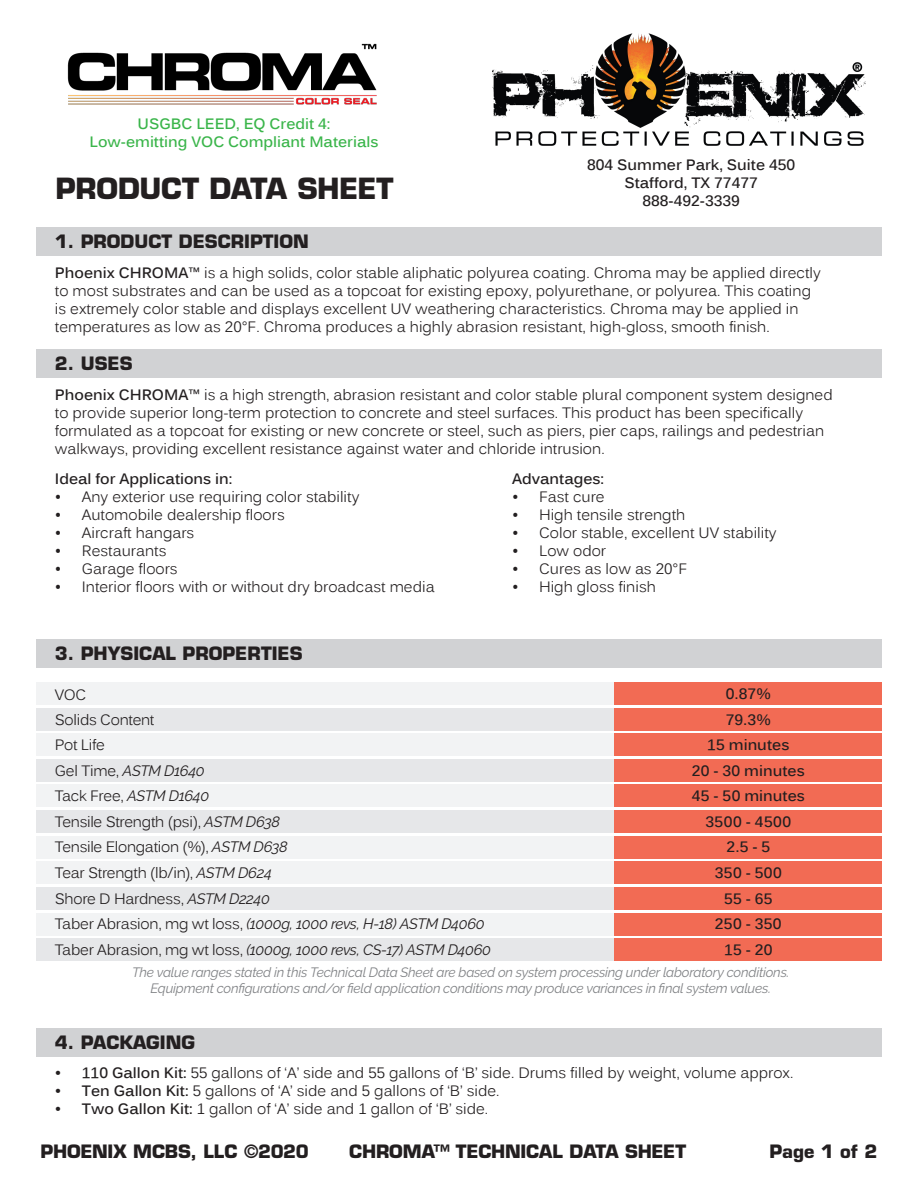
<style>
.page{position:relative;width:918px;height:1188px;background:#fff}
.page>*{position:absolute;margin:0;border:0;box-sizing:border-box;transform-origin:0 0}
.t1{font:700 28.5px "Eurostile LT Std";letter-spacing:-.015em;color:#231f20}
.t2{font:700 18px "Eurostile LT Std";color:#231f20}
.t3{font:15px/18px "Kalinga";color:#231f20}
.t4{font:700 15px "Kalinga";color:#231f20}
.t5{font:italic 15px "Raleway";letter-spacing:-.025em;color:#231f20}
.t6{font:15px "Kalinga";letter-spacing:-.02em;color:#231f20}
.t7{font:700 15px "Kalinga";color:#3ab54a}
.t8{font:15px "Kalinga";letter-spacing:-.025em;color:#231f20}
.t9{font:700 15px "Kalinga";letter-spacing:.03em;color:#231f20}
.t10{font:italic 13.5px "Raleway";letter-spacing:-.015em;color:#808285}
.s1{font-weight:700}
.s2{font-family:"Raleway";font-style:italic}
.s3{font-family:"Kalinga";font-style:normal}
</style>
<div class="page">
<img style="left:492px;top:33px;width:374px;height:113px">
<div style="left:36px;top:227px;width:846px;height:29px;background:#d1d2d4"></div>
<div style="left:36px;top:349px;width:846px;height:29px;background:#d1d2d4"></div>
<div style="left:36px;top:683px;width:846px;height:22px;background:#f2f3f4"></div>
<div style="left:36px;top:734px;width:846px;height:22px;background:#f2f3f4"></div>
<div style="left:36px;top:785px;width:846px;height:22px;background:#f2f3f4"></div>
<div style="left:36px;top:836px;width:846px;height:22px;background:#f2f3f4"></div>
<div style="left:36px;top:861px;width:846px;height:23px;background:#f2f3f4"></div>
<div style="left:36px;top:913px;width:846px;height:22px;background:#f2f3f4"></div>
<div style="left:36px;top:938px;width:846px;height:23px;background:#e6e7e9"></div>
<div style="left:36px;top:759px;width:846px;height:23px;background:#e6e7e9"></div>
<div style="left:36px;top:810px;width:846px;height:23px;background:#e6e7e9"></div>
<div style="left:36px;top:887px;width:846px;height:23px;background:#e6e7e9"></div>
<div style="left:36px;top:708px;width:846px;height:23px;background:#e6e7e9"></div>
<div style="left:615px;top:683px;width:267px;height:22px;background:#f26b54"></div>
<div style="left:615px;top:734px;width:267px;height:22px;background:#f26b54"></div>
<div style="left:615px;top:785px;width:267px;height:22px;background:#f26b54"></div>
<div style="left:615px;top:836px;width:267px;height:22px;background:#f26b54"></div>
<div style="left:615px;top:861px;width:267px;height:23px;background:#f26b54"></div>
<div style="left:615px;top:913px;width:267px;height:22px;background:#f26b54"></div>
<div style="left:615px;top:938px;width:267px;height:23px;background:#f26b54"></div>
<div style="left:615px;top:759px;width:267px;height:23px;background:#f26b54"></div>
<div style="left:615px;top:810px;width:267px;height:23px;background:#f26b54"></div>
<div style="left:615px;top:887px;width:267px;height:23px;background:#f26b54"></div>
<div style="left:615px;top:708px;width:267px;height:23px;background:#f26b54"></div>
<div style="left:36px;top:639px;width:846px;height:29px;background:#d1d2d4"></div>
<img style="left:67px;top:43px;width:310px;height:62px">
<div style="left:36px;top:1028px;width:846px;height:29px;background:#d1d2d4"></div>
<p class="t7" style="left:138px;top:114px;width:194px">USGBC LEED, EQ Credit 4:</p>
<p class="t7" style="left:89px;top:132px;width:291px">Low-emitting VOC Compliant Materials</p>
<p class="t1" style="left:56px;top:171px;width:339px">PRODUCT DATA SHEET</p>
<p class="t2" style="left:55px;top:230px;width:255px">1. PRODUCT DESCRIPTION</p>
<p class="t4" style="left:587px;top:155px;width:210px">804 Summer Park, Suite 450</p>
<p class="t4" style="left:624px;top:173px;width:135px">Stafford, TX 77477</p>
<p class="t4" style="left:642px;top:191px;width:99px">888-492-3339</p>
<p class="t3" style="left:55px;top:265px;width:767px"><span class="s1">Phoenix CHROMA™</span> is a high solids, color stable aliphatic polyurea coating. Chroma may be applied directly to most substrates and can be used as a topcoat for existing epoxy, polyurethane, or polyurea. This coating is extremely color stable and displays excellent UV weathering characteristics. Chroma may be applied in temperatures as low as 20°F. Chroma produces a highly abrasion resistant, high-gloss, smooth finish.</p>
<p class="t2" style="left:55px;top:352px;width:79px">2. USES</p>
<p class="t3" style="left:55px;top:388px;width:779px"><span class="s1">Phoenix CHROMA™</span> is a high strength, abrasion resistant and color stable plural component system designed</p>
<p class="t3" style="left:55px;top:406px;width:771px">to provide superior long-term protection to concrete and steel surfaces. This product has been specifically formulated as a topcoat for existing or new concrete or steel, such as piers, pier caps, railings and pedestrian walkways, providing excellent resistance against water and chloride intrusion.</p>
<p class="t4" style="left:55px;top:469px;width:179px">Ideal for Applications in:</p>
<p class="t3" style="left:55px;top:489px;width:306px">• Any exterior use requiring color stability</p>
<p class="t3" style="left:55px;top:507px;width:231px">• Automobile dealership floors</p>
<p class="t3" style="left:55px;top:525px;width:141px">• Aircraft hangars</p>
<p class="t3" style="left:55px;top:543px;width:113px">• Restaurants</p>
<p class="t3" style="left:55px;top:561px;width:124px">• Garage floors</p>
<p class="t3" style="left:55px;top:579px;width:381px">• Interior floors with or without dry broadcast media</p>
<p class="t4" style="left:512px;top:469px;width:94px">Advantages:</p>
<p class="t3" style="left:512px;top:489px;width:94px">• Fast cure</p>
<p class="t3" style="left:512px;top:507px;width:175px">• High tensile strength</p>
<p class="t3" style="left:512px;top:525px;width:266px">• Color stable, excellent UV stability</p>
<p class="t3" style="left:512px;top:543px;width:96px">• Low odor</p>
<p class="t3" style="left:512px;top:561px;width:177px">• Cures as low as 20°F</p>
<p class="t3" style="left:512px;top:579px;width:145px">• High gloss finish</p>
<p class="t2" style="left:55px;top:642px;width:249px">3. PHYSICAL PROPERTIES</p>
<p class="t4" style="left:726px;top:684px;width:47px">0.87%</p>
<p class="t4" style="left:707px;top:735px;width:84px">15 minutes</p>
<p class="t4" style="left:692px;top:786px;width:115px">45 - 50 minutes</p>
<p class="t3" style="left:55px;top:687px;width:33px">VOC</p>
<p class="t3" style="left:55px;top:737px;width:51px">Pot Life</p>
<p class="t8" style="left:55px;top:786px;width:156px">Tack Free, <span class="s2">ASTM D1640</span></p>
<p class="t6" style="left:55px;top:837px;width:234px">Tensile Elongation (%), <span class="s2">ASTM D638</span></p>
<p class="t6" style="left:55px;top:863px;width:219px">Tear Strength (lb/in), <span class="s2">ASTM D624</span></p>
<p class="t5" style="left:55px;top:915px;width:431px"><span class="s3">Taber Abrasion, mg wt loss,</span> (1000g, 1000 revs, H-18) ASTM D4060</p>
<p class="t5" style="left:55px;top:941px;width:438px"><span class="s3">Taber Abrasion, mg wt loss,</span> (1000g, 1000 revs, CS-17) ASTM D4060</p>
<p class="t10" style="left:132px;top:964px;width:659px">The value ranges stated in this Technical Data Sheet are based on system processing under laboratory conditions.</p>
<p class="t10" style="left:151px;top:980px;width:622px">Equipment configurations and/or field application conditions may produce variances in final system values.</p>
<p class="t6" style="left:55px;top:710px;width:101px">Solids Content</p>
<p class="t4" style="left:726px;top:709px;width:47px">79.3%</p>
<p class="t4" style="left:692px;top:760px;width:115px">20 - 30 minutes</p>
<p class="t5" style="left:55px;top:762px;width:151px"><span class="s3">Gel Time,</span> ASTM D1640</p>
<p class="t6" style="left:55px;top:812px;width:227px">Tensile Strength (psi), <span class="s2">ASTM D638</span></p>
<p class="t9" style="left:706px;top:812px;width:87px">3500 - 4500</p>
<p class="t4" style="left:726px;top:837px;width:45px">2.5 - 5</p>
<p class="t4" style="left:715px;top:863px;width:69px">350 - 500</p>
<p class="t6" style="left:55px;top:889px;width:217px">Shore D Hardness, <span class="s2">ASTM D2240</span></p>
<p class="t4" style="left:724px;top:888px;width:50px">55 - 65</p>
<p class="t4" style="left:715px;top:914px;width:68px">250 - 350</p>
<p class="t4" style="left:724px;top:940px;width:50px">15 - 20</p>
<p class="t2" style="left:55px;top:1031px;width:142px">4. PACKAGING</p>
<p class="t3" style="left:55px;top:1065px;width:740px"><span class="s1">• 110 Gallon Kit:</span> 55 gallons of ‘A’ side and 55 gallons of ‘B’ side. Drums filled by weight, volume approx.</p>
<p class="t3" style="left:55px;top:1083px;width:446px"><span class="s1">• Ten Gallon Kit:</span> 5 gallons of ‘A’ side and 5 gallons of ‘B’ side.</p>
<p class="t3" style="left:55px;top:1101px;width:435px"><span class="s1">• Two Gallon Kit:</span> 1 gallon of ‘A’ side and 1 gallon of ‘B’ side.</p>
<p class="t2" style="left:40px;top:1140px;width:270px">PHOENIX MCBS, LLC ©2020</p>
<p class="t2" style="left:349px;top:1140px;width:338px">CHROMA™ TECHNICAL DATA SHEET</p>
<p class="t2" style="left:769px;top:1140px;width:110px">Page 1 of 2</p>
</div>
